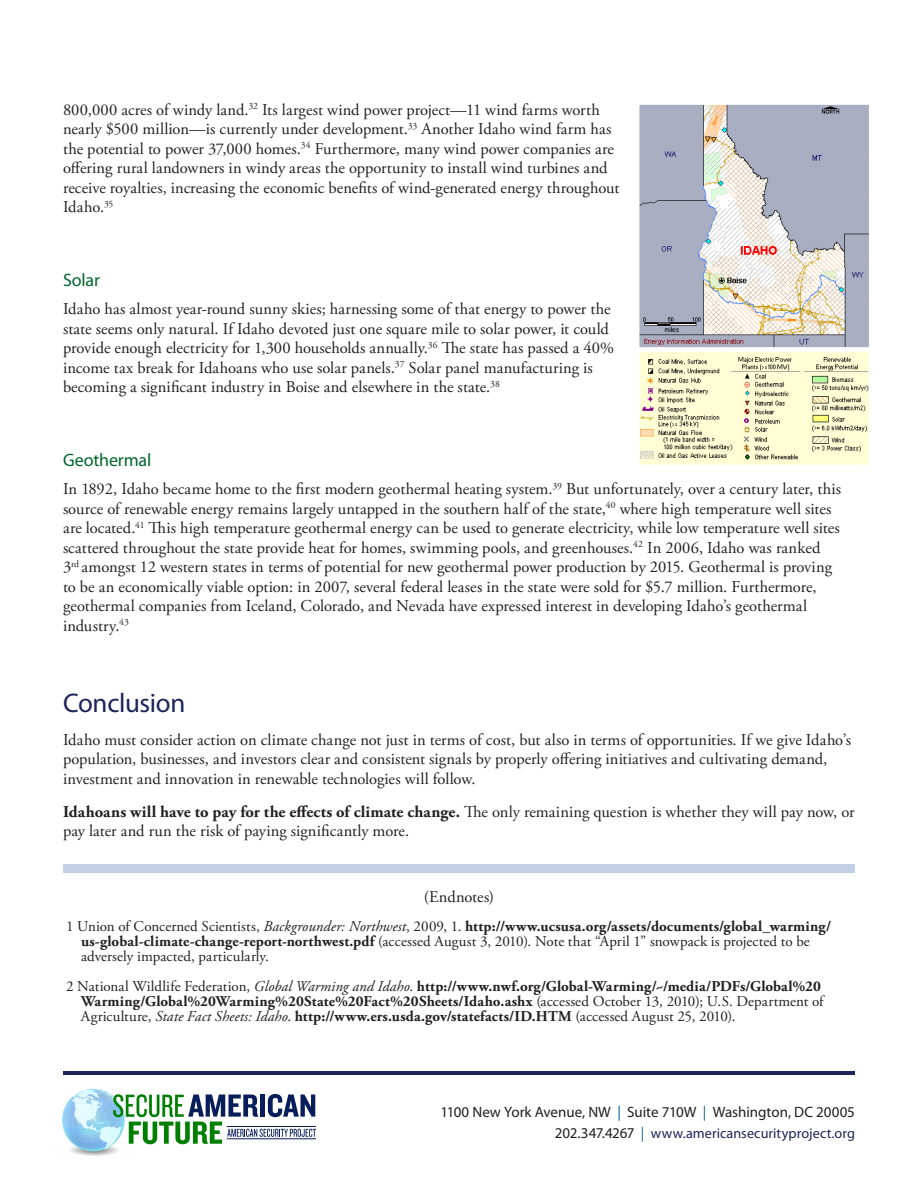
<style>
.page{position:relative;width:918px;height:1188px;background:#fff}
.page>*{position:absolute;margin:0;border:0;box-sizing:border-box;transform-origin:0 0}
.Head_1{font:27px "Myriad Pro";letter-spacing:-.015em;color:#1d2458}
.Head_2{font:18px "Myriad Pro";letter-spacing:-.005em;color:#00652e}
.Body_TEXT{font:16.5px/19.5px "Adobe Garamond Pro";color:#231f20}
.Body_TEXT-2{font:700 15px/15px "Adobe Garamond Pro";letter-spacing:.015em;color:#231f20}
.Body_TEXT-3{font:15px/15px "Adobe Garamond Pro";letter-spacing:.005em;color:#231f20}
.t1{font:15px "Myriad Pro";letter-spacing:-.005em;color:#231f20}
.t2{font:14.25px "Myriad Pro";letter-spacing:.005em;color:#1d2458}
.s1{font-weight:700}
.s2{font-style:italic}
.s3{font-weight:400}
.s4{font-weight:400;font-style:italic}
.s5{color:#015ca3}
.s6{font-size:15px;color:#231f20}
.s7{font-size:15px;color:#015ca3}
</style>
<div class="page">
<hr style="left:63px;top:1071px;width:792px;height:4px;background:#1d2458">
<div style="left:63px;top:865px;width:792px;height:8px;background:#c3cee7"></div>
<img style="left:640px;top:105px;width:228px;height:242px">
<div style="left:635px;top:100px;width:238px;height:252px;border:4px solid #fff"></div>
<svg style="left:640px;top:352px;width:228px;height:112px;background:#e6e5c0"></svg>
<div style="left:635px;top:347px;width:238px;height:122px;border:4px solid #fff"></div>
<svg style="left:62px;top:1089px;width:254px;height:67px"></svg>
<hr style="left:227px;top:1138px;width:89px;height:1px;background:#071e5b">
<p class="Body_TEXT" style="left:63px;top:100px;width:558px">800,000 acres of windy land.<sup>32</sup> Its largest wind power project—11 wind farms worth nearly $500 million—is currently under development.<sup>33</sup> Another Idaho wind farm has the potential to power 37,000 homes.<sup>34</sup> Furthermore, many wind power companies are offering rural landowners in windy areas the opportunity to install wind turbines and receive royalties, increasing the economic benefits of wind-generated energy throughout Idaho.<sup>35</sup></p>
<p class="Head_2" style="left:63px;top:268px;width:39px">Solar</p>
<p class="Body_TEXT" style="left:63px;top:300px;width:553px">Idaho has almost year-round sunny skies; harnessing some of that energy to power the state seems only natural. If Idaho devoted just one square mile to solar power, it could provide enough electricity for 1,300 households annually.<sup>36</sup> The state has passed a 40% income tax break for Idahoans who use solar panels.<sup>37</sup> Solar panel manufacturing is becoming a significant industry in Boise and elsewhere in the state.<sup>38</sup></p>
<p class="Head_2" style="left:63px;top:448px;width:90px">Geothermal</p>
<p class="Body_TEXT" style="left:63px;top:480px;width:780px">In 1892, Idaho became home to the first modern geothermal heating system.<sup>39</sup> But unfortunately, over a century later, this source of renewable energy remains largely untapped in the southern half of the state,<sup>40</sup> where high temperature well sites are located.<sup>41</sup> This high temperature geothermal energy can be used to generate electricity, while low temperature well sites scattered throughout the state provide heat for homes, swimming pools, and greenhouses.<sup>42</sup> In 2006, Idaho was ranked<br>3<sup>rd</sup> amongst 12 western states in terms of potential for new geothermal power production by 2015. Geothermal is proving to be an economically viable option: in 2007, several federal leases in the state were sold for $5.7 million. Furthermore, geothermal companies from Iceland, Colorado, and Nevada have expressed interest in developing Idaho’s geothermal industry.<sup>43</sup></p>
<p class="Head_1" style="left:63px;top:686px;width:124px">Conclusion</p>
<p class="Body_TEXT" style="left:63px;top:730px;width:790px">Idaho must consider action on climate change not just in terms of cost, but also in terms of opportunities. If we give Idaho’s population, businesses, and investors clear and consistent signals by properly offering initiatives and cultivating demand, investment and innovation in renewable technologies will follow.</p>
<p class="Body_TEXT" style="left:63px;top:802px;width:793px"><span class="s1">Idahoans will have to pay for the effects of climate change.</span> The only remaining question is whether they will pay now, or pay later and run the risk of paying significantly more.</p>
<p class="Body_TEXT" style="left:424px;top:888px;width:72px">(Endnotes)</p>
<p class="Body_TEXT-3" style="left:81px;top:919px;width:752px;text-indent:-15px">1 Union of Concerned Scientists, <span class="s2">Backgrounder: Northwest</span>, 2009, 1. <span class="s1">http://www.ucsusa.org/assets/documents/global_warming/ us-global-climate-change-report-northwest.pdf</span> (accessed August 3, 2010). Note that “April 1” snowpack is projected to be adversely impacted, particularly.</p>
<p class="Body_TEXT-2" style="left:81px;top:979px;width:744px;text-indent:-15px"><span class="s3">2 National Wildlife Federation,</span> <span class="s4">Global Warming and Idaho</span><span class="s3">.</span> http://www.nwf.org/Global-Warming/~/media/PDFs/Global%20<br>Warming/Global%20Warming%20State%20Fact%20Sheets/Idaho.ashx <span class="s3">(accessed October 13, 2010); U.S. Department of<br>Agriculture,</span> <span class="s4">State Fact Sheets: Idaho</span><span class="s3">.</span> http://www.ers.usda.gov/statefacts/ID.HTM <span class="s3">(accessed August 25, 2010).</span></p>
<p class="t1" style="left:441px;top:1103px;width:416px">1100 New York Avenue, NW <span class="s5">|</span> Suite 710W <span class="s5">|</span> Washington, DC 20005</p>
<p class="t2" style="left:555px;top:1124px;width:302px"><span class="s6">202.347.4267</span> <span class="s7">|</span> www.americansecurityproject.org</p>
</div>
